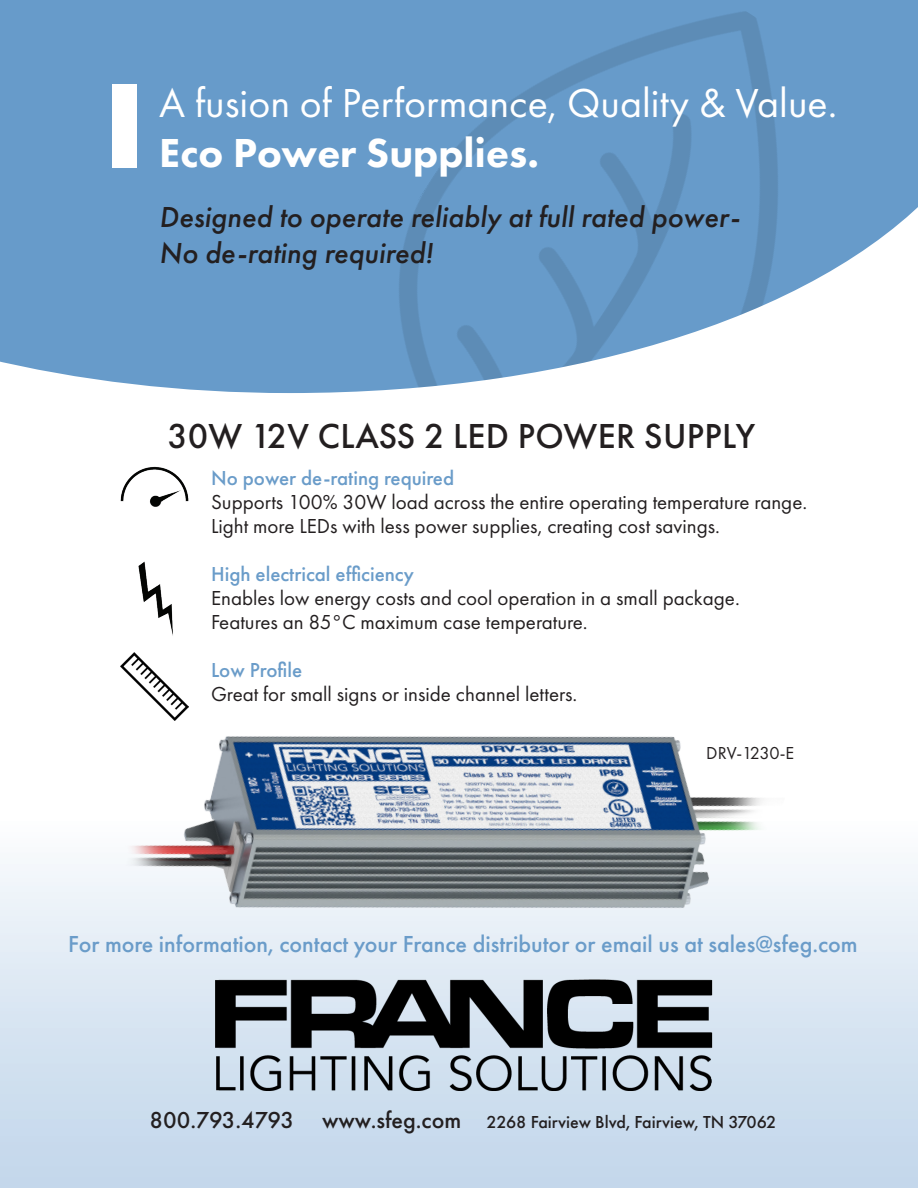
<style>
.page{position:relative;width:918px;height:1188px;background:#fff}
.page>*{position:absolute;margin:0;border:0;box-sizing:border-box;transform-origin:0 0}
.t1{font:42px "Futura PT";color:#fff}
.t2{font:800 42px "Futura PT";color:#fff}
.t3{font:500 36px "Futura PT";letter-spacing:.01em;color:#231f20}
.t4{font:italic 500 30px "Futura PT";color:#231f20}
.t5{font:500 24px "Futura PT";color:#6a9cc9}
.t6{font:21px "Futura PT";color:#231f20}
.t7{font:500 21px "Futura PT";color:#6a9cc9}
.t8{font:500 18px "Futura PT";color:#231f20}
.t9{font:18px "Futura PT";color:#231f20}
.s1{font-size:24px}
</style>
<div class="page">
<div style="left:0;top:817px;width:918px;height:371px;background:linear-gradient(to bottom,#fbfcfd,#bfd4ea)"></div>
<div style="left:0;top:0;width:918px;height:393px;background:#679bca"></div>
<img style="left:308px;top:0;width:594px;height:393px">
<div style="left:112px;top:85px;width:24px;height:83px;background:#fff"></div>
<img style="left:98px;top:706px;width:698px;height:342px">
<img style="left:203px;top:975px;width:521px;height:121px">
<img style="left:120px;top:466px;width:69px;height:41px">
<img style="left:138px;top:562px;width:35px;height:74px">
<img style="left:120px;top:652px;width:68px;height:68px">
<p class="t1" style="left:159px;top:78px;width:680px">A fusion of Performance, Quality &amp; Value.</p>
<p class="t2" style="left:159px;top:127px;width:381px">Eco Power Supplies.</p>
<p class="t4" style="left:159px;top:199px;width:582px">Designed to operate reliably at full rated power-</p>
<p class="t4" style="left:159px;top:235px;width:275px">No de-rating required!</p>
<p class="t3" style="left:167px;top:415px;width:589px">30W 12V CLASS 2 LED POWER SUPPLY</p>
<p class="t7" style="left:211px;top:465px;width:245px">No power de-rating required</p>
<p class="t6" style="left:211px;top:490px;width:598px">Supports 100% 30W load across the entire operating temperature range.</p>
<p class="t6" style="left:211px;top:514px;width:510px">Light more LEDs with less power supplies, creating cost savings.</p>
<p class="t7" style="left:211px;top:561px;width:204px">High electrical efficiency</p>
<p class="t6" style="left:211px;top:586px;width:530px">Enables low energy costs and cool operation in a small package.</p>
<p class="t6" style="left:211px;top:610px;width:378px">Features an 85°C maximum case temperature.</p>
<p class="t7" style="left:211px;top:657px;width:93px">Low Profile</p>
<p class="t6" style="left:211px;top:682px;width:368px">Great for small signs or inside channel letters.</p>
<p class="t9" style="left:706px;top:742px;width:89px">DRV-1230-E</p>
<p class="t5" style="left:68px;top:930px;width:791px">For more information, contact your France distributor or email us at sales@sfeg.com</p>
<p class="t8" style="left:150px;top:1111px;width:628px"><span class="s1">800.793.4793 www.sfeg.com</span> 2268 Fairview Blvd, Fairview, TN 37062</p>
</div>
